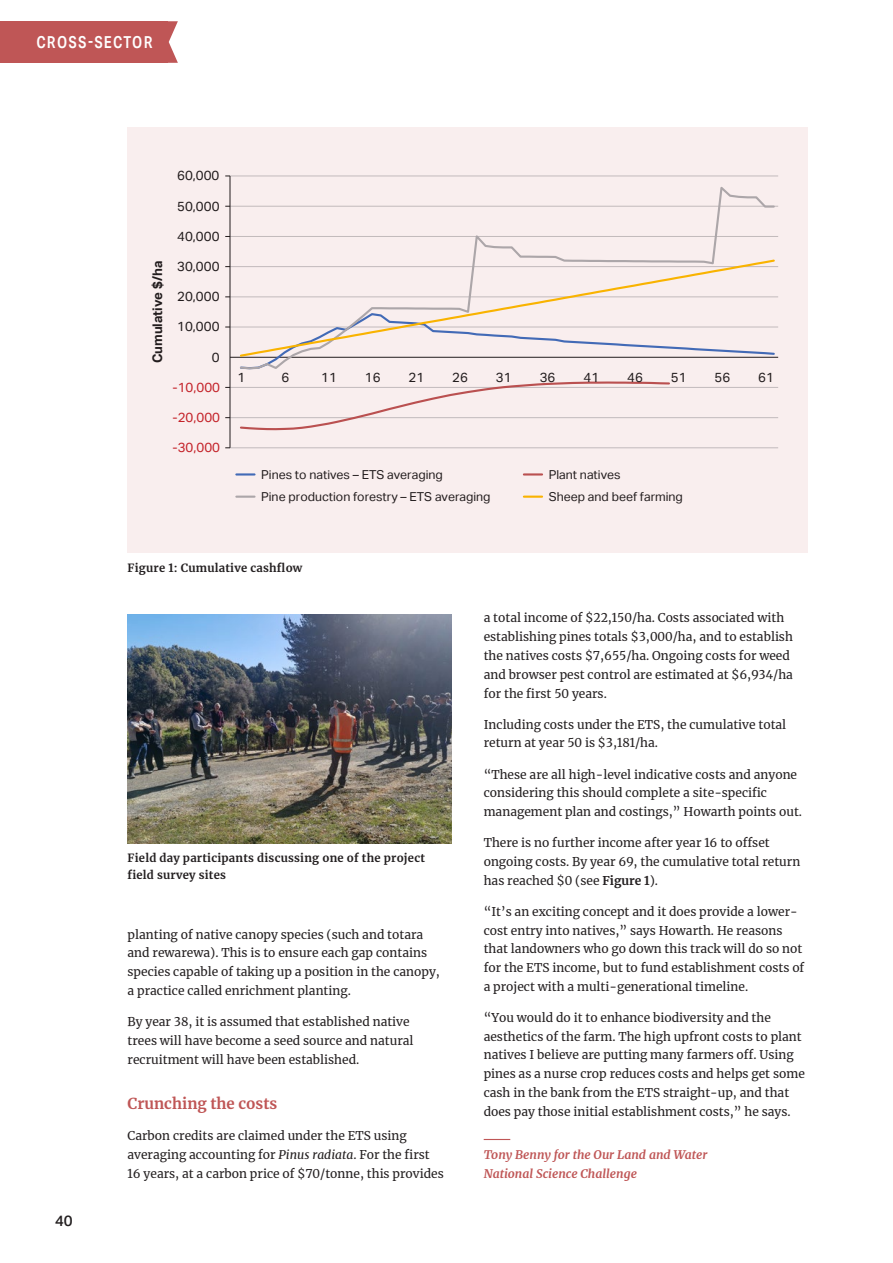
<style>
.page{position:relative;width:893px;height:1263px;background:#fff}
.page>*{position:absolute;margin:0;border:0;box-sizing:border-box;transform-origin:0 0}
.t1{font:500 16.5px "Aktiv Grotesk Cd";letter-spacing:.075em;color:#fff}
.s1{font:700 15px "Merriweather";color:#bf5656}
.t2{font:500 15px "Aktiv Grotesk";color:#231f20}
.t3{font:13.2px "Aktiv Grotesk";letter-spacing:.005em;color:#231f20}
.t4{font:13.2px "Aktiv Grotesk";color:#c9252c}
.t5{font:700 13.2px "Aktiv Grotesk";color:#231f20}
.t6{font:12.3px "Aktiv Grotesk";color:#231f20}
.b1{font:12px/18.8px "Merriweather";color:#231f20}
.author{font:italic 700 12px/18.8px "Merriweather";color:#bf5656}
.t7{font:700 11.25px/17.2px "Merriweather";letter-spacing:.02em;color:#231f20}
.s1{font-style:italic}
.s2{font-weight:700}
</style>
<div class="page">
<hr style="left:892px;top:0;width:1px;height:338px;background:#1b485b">
<svg style="left:167px;top:21px;width:11px;height:42px"></svg>
<div style="left:0;top:21px;width:167px;height:42px;background:#bf5656"></div>
<div style="left:128px;top:128px;width:680px;height:425px;background:#f9eeee"></div>
<hr style="left:230px;top:447px;width:548px;height:1px;background:#c7c8ca">
<hr style="left:230px;top:417px;width:548px;height:1px;background:#c7c8ca">
<hr style="left:230px;top:387px;width:548px;height:1px;background:#c7c8ca">
<hr style="left:230px;top:327px;width:548px;height:1px;background:#c7c8ca">
<hr style="left:230px;top:296px;width:548px;height:1px;background:#c7c8ca">
<hr style="left:230px;top:266px;width:548px;height:1px;background:#c7c8ca">
<hr style="left:230px;top:236px;width:548px;height:1px;background:#c7c8ca">
<hr style="left:230px;top:206px;width:548px;height:1px;background:#c7c8ca">
<hr style="left:230px;top:176px;width:548px;height:1px;background:#c7c8ca">
<hr style="left:230px;top:357px;width:548px;height:1px;background:#231f20">
<svg style="left:236px;top:473px;width:19px;height:2px"></svg>
<svg style="left:524px;top:473px;width:18px;height:2px"></svg>
<svg style="left:236px;top:496px;width:19px;height:2px"></svg>
<svg style="left:524px;top:496px;width:18px;height:2px"></svg>
<hr style="left:230px;top:176px;width:1px;height:272px;background:#231f20">
<svg style="left:240px;top:381px;width:430px;height:50px"></svg>
<svg style="left:239px;top:187px;width:537px;height:183px"></svg>
<svg style="left:238px;top:258px;width:538px;height:100px"></svg>
<img style="left:128px;top:614px;width:324px;height:229px">
<svg style="left:484px;top:1139px;width:26px;height:1px"></svg>
<p class="t1" style="left:37px;top:32px;width:118px">CROSS-SECTOR</p>
<p class="t5" style="left:150px;top:363px;width:104px;rotate:-90deg">Cumulative $/ha</p>
<p class="t3" style="left:177px;top:168px;width:44px">60,000</p>
<p class="t3" style="left:177px;top:198px;width:44px">50,000</p>
<p class="t3" style="left:177px;top:229px;width:44px">40,000</p>
<p class="t3" style="left:177px;top:259px;width:44px">30,000</p>
<p class="t3" style="left:177px;top:289px;width:44px">20,000</p>
<p class="t3" style="left:177px;top:319px;width:44px">10,000</p>
<p class="t3" style="left:212px;top:349px;width:9px">0</p>
<p class="t4" style="left:173px;top:380px;width:49px">-10,000</p>
<p class="t4" style="left:173px;top:410px;width:49px">-20,000</p>
<p class="t4" style="left:173px;top:440px;width:49px">-30,000</p>
<p class="t3" style="left:238px;top:370px;width:9px">1</p>
<p class="t3" style="left:281px;top:370px;width:9px">6</p>
<p class="t3" style="left:321px;top:370px;width:17px">11</p>
<p class="t3" style="left:365px;top:370px;width:17px">16</p>
<p class="t3" style="left:409px;top:370px;width:17px">21</p>
<p class="t3" style="left:452px;top:370px;width:17px">26</p>
<p class="t3" style="left:496px;top:370px;width:17px">31</p>
<p class="t3" style="left:540px;top:370px;width:17px">36</p>
<p class="t3" style="left:583px;top:370px;width:17px">41</p>
<p class="t3" style="left:627px;top:370px;width:17px">46</p>
<p class="t3" style="left:671px;top:370px;width:17px">51</p>
<p class="t3" style="left:715px;top:370px;width:17px">56</p>
<p class="t3" style="left:758px;top:370px;width:17px">61</p>
<p class="t6" style="left:261px;top:467px;width:183px">Pines to natives – ETS averaging</p>
<p class="t6" style="left:549px;top:467px;width:73px">Plant natives</p>
<p class="t6" style="left:261px;top:490px;width:231px">Pine production forestry – ETS averaging</p>
<p class="t6" style="left:549px;top:490px;width:136px">Sheep and beef farming</p>
<p class="t2" style="left:55px;top:1212px;width:19px">40</p>
<p class="t7" style="left:128px;top:559px;width:176px">Figure 1: Cumulative cashflow</p>
<p class="t7" style="left:128px;top:849px;width:299px">Field day participants discussing one of the project field survey sites</p>
<p class="b1" style="left:128px;top:924px;width:314px">planting of native canopy species (such and totara and rewarewa). This is to ensure each gap contains species capable of taking up a position in the canopy, a practice called enrichment planting.</p>
<p class="b1" style="left:128px;top:1012px;width:287px">By year 38, it is assumed that established native trees will have become a seed source and natural recruitment will have been established.</p>
<p class="s1" style="left:128px;top:1093px;width:151px">Crunching the costs</p>
<p class="b1" style="left:128px;top:1126px;width:318px">Carbon credits are claimed under the ETS using averaging accounting for <span class="s1">Pinus radiata</span>. For the first<br>16 years, at a carbon price of $70/tonne, this provides</p>
<p class="b1" style="left:484px;top:608px;width:311px">a total income of $22,150/ha. Costs associated with establishing pines totals $3,000/ha, and to establish the natives costs $7,655/ha. Ongoing costs for weed and browser pest control are estimated at $6,934/ha for the first 50 years.</p>
<p class="b1" style="left:484px;top:714px;width:304px">Including costs under the ETS, the cumulative total return at year 50 is $3,181/ha.</p>
<p class="b1" style="left:484px;top:764px;width:320px">“These are all high-level indicative costs and anyone considering this should complete a site-specific management plan and costings,” Howarth points out.</p>
<p class="b1" style="left:484px;top:833px;width:318px">There is no further income after year 16 to offset ongoing costs. By year 69, the cumulative total return has reached $0 (see <span class="s2">Figure 1</span>).</p>
<p class="b1" style="left:484px;top:902px;width:322px">“It’s an exciting concept and it does provide a lower&shy;cost entry into natives,” says Howarth. He reasons that landowners who go down this track will do so not for the ETS income, but to fund establishment costs of a project with a multi-generational timeline.</p>
<p class="b1" style="left:484px;top:1008px;width:323px">“You would do it to enhance biodiversity and the aesthetics of the farm. The high upfront costs to plant natives I believe are putting many farmers off. Using pines as a nurse crop reduces costs and helps get some cash in the bank from the ETS straight-up, and that does pay those initial establishment costs,” he says.</p>
<p class="author" style="left:484px;top:1145px;width:225px">Tony Benny for the Our Land and Water<br>National Science Challenge</p>
</div>
